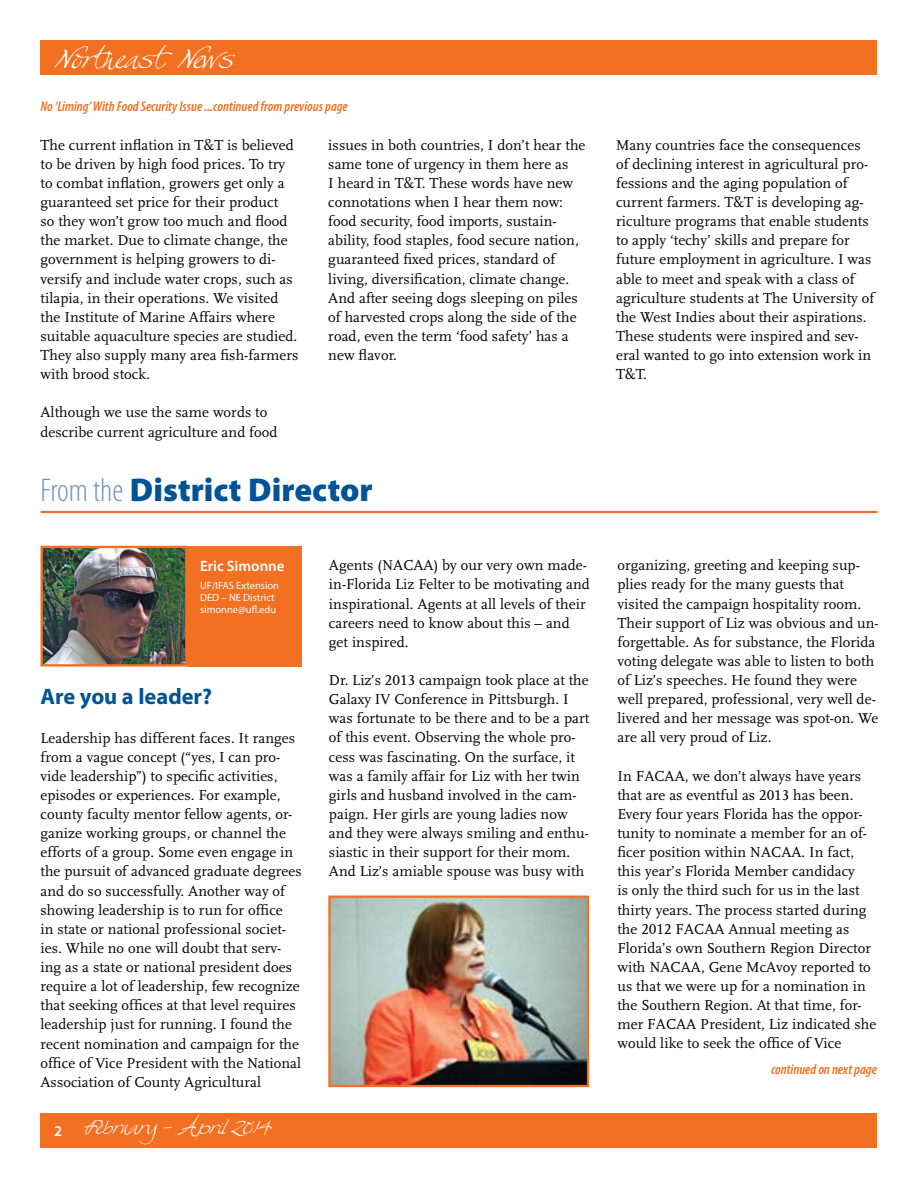
<style>
.page{position:relative;width:918px;height:1188px;background:#fff}
.page>*{position:absolute;margin:0;border:0;box-sizing:border-box;transform-origin:0 0}
.t1{font:900 33px "Myriad Pro";color:#005496}
.t2{font:27px "Swan Song";color:#fff}
.t3{font:700 22.5px "Myriad Pro";color:#005496}
.t4{font:19.5px "Swan Song";color:#fff}
.t5{font:15px/19.2px "Scala LF";letter-spacing:.005em;color:#000}
.t6{font:600 15px "Myriad Pro";color:#fff}
.t7{font:italic 600 condensed 14.25px "Myriad Pro";color:#f36f21}
.t8{font:10.5px/12px "Myriad Pro";color:#fff}
.s1{font-weight:300;font-stretch:condensed;color:#7592c1}
</style>
<div class="page">
<div style="left:40px;top:1113px;width:838px;height:35px;background:#f36f21"></div>
<div style="left:40px;top:40px;width:838px;height:35px;background:#f36f21"></div>
<hr style="left:40px;top:511px;width:838px;height:2px;background:#f36f21">
<img style="left:43px;top:549px;width:141px;height:115px">
<div style="left:40px;top:546px;width:147px;height:121px;border:2px solid #f36f21"></div>
<div style="left:187px;top:546px;width:115px;height:121px;background:#f36f21"></div>
<img style="left:331px;top:899px;width:255px;height:185px">
<div style="left:328px;top:896px;width:261px;height:191px;border:2px solid #f36f21"></div>
<h2 class="t2" style="left:54px;top:42px;width:181px">Northeast News</h2>
<p class="t7" style="left:40px;top:98px;width:309px">No ‘Liming’ With Food Security Issue ...continued from previous page</p>
<p class="t5" style="left:40px;top:135px;width:259px">The current inflation in T&amp;T is believed to be driven by high food prices. To try to combat inflation, growers get only a guaranteed set price for their product<br>so they won’t grow too much and flood the market. Due to climate change, the government is helping growers to di&shy;versify and include water crops, such as tilapia, in their operations. We visited the Institute of Marine Affairs where suitable aquaculture species are studied.<br>They also supply many area fish-farmers with brood stock.</p>
<p class="t5" style="left:40px;top:403px;width:238px">Although we use the same words to describe current agriculture and food</p>
<p class="t5" style="left:328px;top:135px;width:259px">issues in both countries, I don’t hear the same tone of urgency in them here as<br>I heard in T&amp;T. These words have new connotations when I hear them now: food security, food imports, sustain&shy;ability, food staples, food secure nation, guaranteed fixed prices, standard of living, diversification, climate change.<br>And after seeing dogs sleeping on piles of harvested crops along the side of the road, even the term ‘food safety’ has a new flavor.</p>
<p class="t5" style="left:616px;top:135px;width:260px">Many countries face the consequences of declining interest in agricultural pro&shy;fessions and the aging population of current farmers. T&amp;T is developing ag&shy;riculture programs that enable students to apply ‘techy’ skills and prepare for future employment in agriculture. I was able to meet and speak with a class of agriculture students at The University of the West Indies about their aspirations.<br>These students were inspired and sev&shy;eral wanted to go into extension work in T&amp;T.</p>
<h1 class="t1" style="left:40px;top:468px;width:334px"><span class="s1">From the</span> District Director</h1>
<p class="t6" style="left:200px;top:556px;width:86px">Eric Simonne</p>
<p class="t8" style="left:200px;top:580px;width:81px">UF/IFAS Extension<br>DED – NE District simonne@ufl.edu</p>
<h3 class="t3" style="left:40px;top:682px;width:173px">Are you a leader?</h3>
<p class="t5" style="left:40px;top:728px;width:263px">Leadership has different faces. It ranges from a vague concept (“yes, I can pro&shy;vide leadership”) to specific activities, episodes or experiences. For example, county faculty mentor fellow agents, or&shy;ganize working groups, or channel the efforts of a group. Some even engage in the pursuit of advanced graduate degrees and do so successfully. Another way of showing leadership is to run for office<br>in state or national professional societ&shy;ies. While no one will doubt that serv&shy;ing as a state or national president does require a lot of leadership, few recognize that seeking offices at that level requires leadership just for running. I found the recent nomination and campaign for the office of Vice President with the National Association of County Agricultural</p>
<h3 class="t4" style="left:54px;top:1114px;width:219px"><sub>2</sub> February – April 2014</h3>
<p class="t5" style="left:329px;top:556px;width:262px">Agents (NACAA) by our very own made&shy;in-Florida Liz Felter to be motivating and inspirational. Agents at all levels of their careers need to know about this – and get inspired.</p>
<p class="t5" style="left:329px;top:671px;width:262px">Dr. Liz’s 2013 campaign took place at the Galaxy IV Conference in Pittsburgh. I was fortunate to be there and to be a part of this event. Observing the whole pro&shy;cess was fascinating. On the surface, it was a family affair for Liz with her twin girls and husband involved in the cam&shy;paign. Her girls are young ladies now and they were always smiling and enthu&shy;siastic in their support for their mom.<br>And Liz’s amiable spouse was busy with</p>
<p class="t5" style="left:617px;top:556px;width:263px">organizing, greeting and keeping sup&shy;plies ready for the many guests that visited the campaign hospitality room.<br>Their support of Liz was obvious and un&shy;forgettable. As for substance, the Florida voting delegate was able to listen to both of Liz’s speeches. He found they were well prepared, professional, very well de&shy;livered and her message was spot-on. We are all very proud of Liz.</p>
<p class="t5" style="left:617px;top:767px;width:260px">In FACAA, we don’t always have years that are as eventful as 2013 has been.<br>Every four years Florida has the oppor&shy;tunity to nominate a member for an of&shy;ficer position within NACAA. In fact, this year’s Florida Member candidacy<br>is only the third such for us in the last thirty years. The process started during the 2012 FACAA Annual meeting as Florida’s own Southern Region Director with NACAA, Gene McAvoy reported to us that we were up for a nomination in the Southern Region. At that time, for&shy;mer FACAA President, Liz indicated she would like to seek the office of Vice</p>
<p class="t7" style="left:771px;top:1061px;width:107px">continued on next page</p>
</div>
